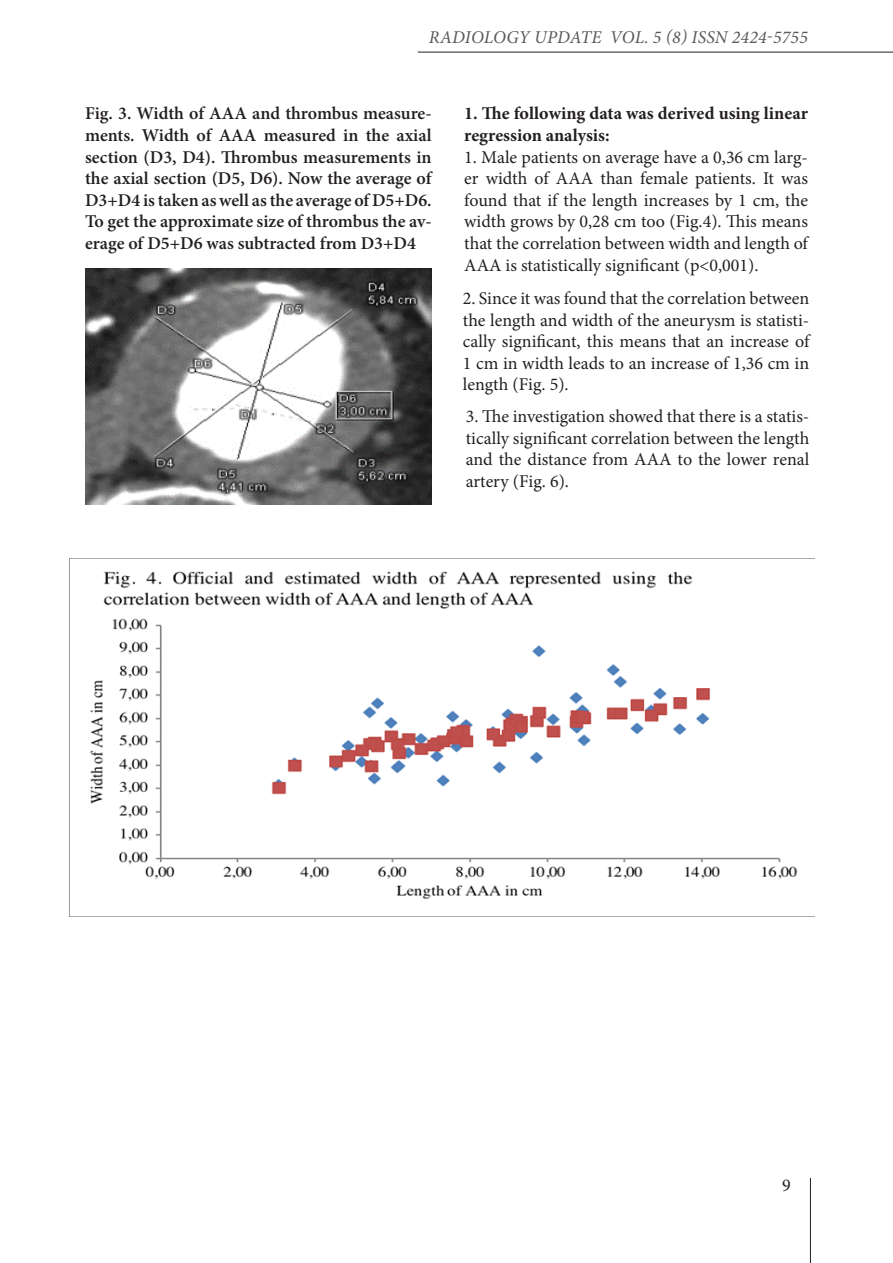
<style>
.page{position:relative;width:893px;height:1263px;background:#fff}
.page>*{position:absolute;margin:0;border:0;box-sizing:border-box;transform-origin:0 0}
.tekstas{font:18px/21.6px "Minion Pro";color:#231f20;text-align:justify}
.foto_Pavadinimai{font:600 18px/21.6px "Minion Pro";color:#231f20;text-align:justify}
.tekstas-2{font:700 18px/21.6px "Minion Pro";color:#231f20}
.t1{font:italic 18px "Minion Pro";letter-spacing:.01em;color:#57585a}
</style>
<div class="page">
<hr style="left:418px;top:52px;width:475px;height:1px;background:#231f20">
<hr style="left:810px;top:1178px;width:1px;height:85px;background:#231f20">
<img style="left:85px;top:269px;width:347px;height:235px">
<img style="left:70px;top:558px;width:744px;height:341px">
<p class="t1" style="left:429px;top:25px;width:381px">RADIOLOGY UPDATE VOL. 5 (8) ISSN 2424-5755</p>
<p class="foto_Pavadinimai" style="left:85px;top:103px;width:348px">Fig. 3. Width of AAA and thrombus measure&shy;ments. Width of AAA measured in the axial section (D3, D4). Thrombus measurements in the axial section (D5, D6). Now the average of D3+D4 is taken as well as the average of D5+D6.<br>To get the approximate size of thrombus the av&shy;erage of D5+D6 was subtracted from D3+D4</p>
<p class="tekstas-2" style="left:464px;top:103px;width:345px">1. The following data was derived using linear regression analysis:</p>
<p class="tekstas" style="left:464px;top:146px;width:345px">1. Male patients on average have a 0,36 cm larg&shy;er width of AAA than female patients. It was found that if the length increases by 1 cm, the width grows by 0,28 cm too (Fig.4). This means that the correlation between width and length of AAA is statistically significant (p&lt;0,001).</p>
<p class="tekstas" style="left:463px;top:288px;width:348px">2. Since it was found that the correlation between the length and width of the aneurysm is statisti&shy;cally significant, this means that an increase of 1 cm in width leads to an increase of 1,36 cm in length (Fig. 5).</p>
<p class="tekstas" style="left:466px;top:406px;width:345px">3. The investigation showed that there is a statis&shy;tically significant correlation between the length and the distance from AAA to the lower renal artery (Fig. 6).</p>
<p class="tekstas" style="left:782px;top:1174px;width:10px">9</p>
</div>
